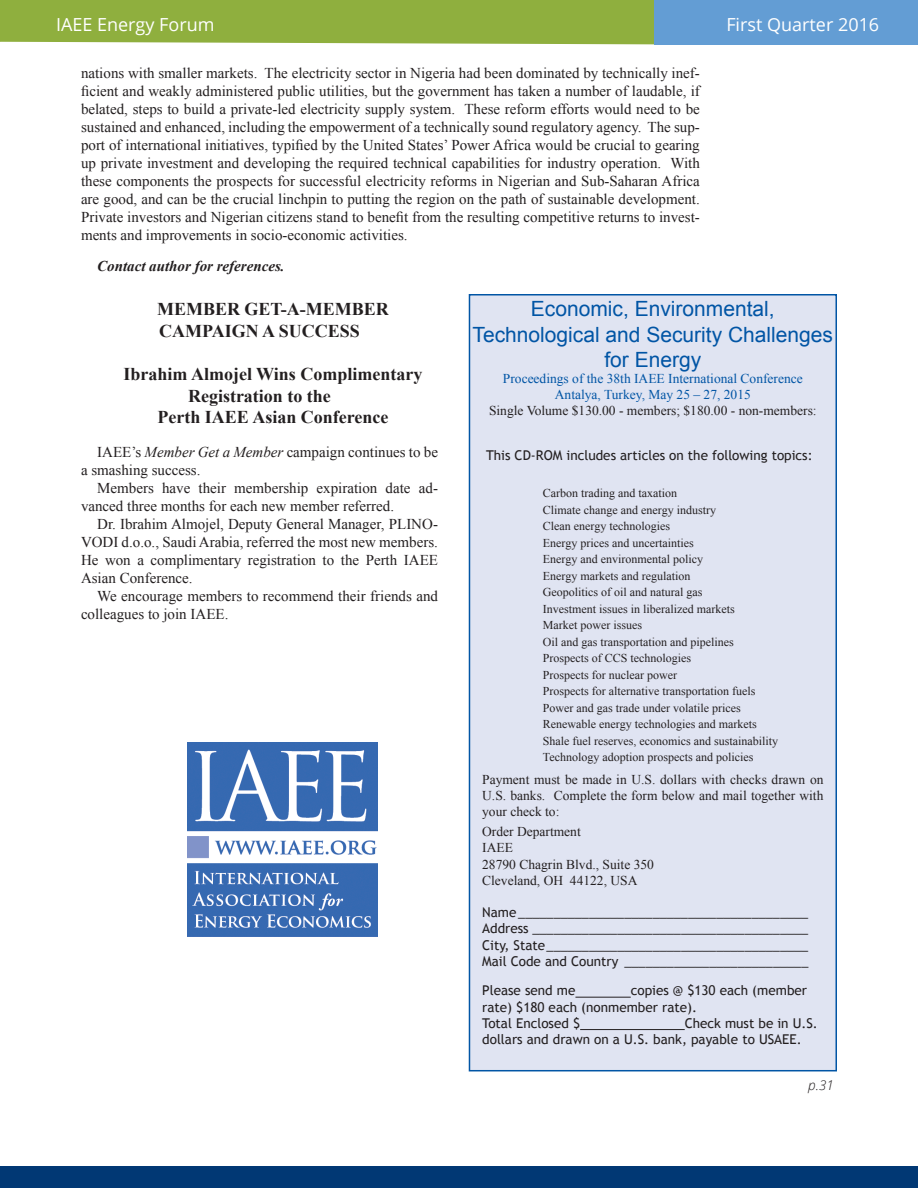
<style>
.page{position:relative;width:918px;height:1188px;background:#fff}
.page>*{position:absolute;margin:0;border:0;box-sizing:border-box;transform-origin:0 0}
.Footnotes___Referenc{font:21px/25.2px "Arial";color:#0155a5;text-align:center}
.Footnotes___Referenc-2{font:700 18px/21.6px "Times New Roman";color:#231f20}
.t1{font:18px "Open Sans";color:#fff}
.Standard_Paragraph{font:15px/18px "Times New Roman";color:#231f20}
.Standard_Paragraph-2{font:italic 700 15px "Times New Roman";color:#231f20}
.t_headline_blue_larg{font:13.5px/16.2px "Trebuchet MS";color:#231f20}
.Standard_Paragraph-3{font:13.5px/16.2px "Times New Roman";color:#231f20;text-align:justify}
.Footnotes___Referenc-3{font:13.5px "Times New Roman";color:#0155a5}
.Footnotes___Referenc-4{font:13.5px "Times New Roman";color:#231f20}
.t2{font:italic 300 13.5px "Open Sans";color:#231f20}
.Footnotes___Referenc-5{font:12px "Times New Roman";color:#231f20}
.s1{font-style:italic}
</style>
<div class="page">
<div style="left:0;top:1166px;width:918px;height:22px;background:#013874"></div>
<div style="left:0;top:0;width:654px;height:44px;background:#8faf3e"></div>
<div style="left:654px;top:0;width:264px;height:44px;background:#639dd4"></div>
<div style="left:469px;top:294px;width:368px;height:777px;background:#e0e4f2;border:2px solid #0155a5"></div>
<hr style="left:575px;top:997px;width:56px;height:1px;background:#231f20">
<hr style="left:580px;top:1029px;width:105px;height:1px;background:#231f20">
<img style="left:187px;top:742px;width:191px;height:195px">
<p class="t1" style="left:56px;top:13px;width:160px">IAEE Energy Forum</p>
<p class="t1" style="left:726px;top:13px;width:154px">First Quarter 2016</p>
<p class="Standard_Paragraph" style="left:81px;top:64px;width:620px;text-align:justify">nations with smaller markets. The electricity sector in Nigeria had been dominated by technically inef&shy;ficient and weakly administered public utilities, but the government has taken a number of laudable, if belated, steps to build a private-led electricity supply system. These reform efforts would need to be sustained and enhanced, including the empowerment of a technically sound regulatory agency. The sup&shy;port of international initiatives, typified by the United States’ Power Africa would be crucial to gearing up private investment and developing the required technical capabilities for industry operation. With these components the prospects for successful electricity reforms in Nigerian and Sub-Saharan Africa are good, and can be the crucial linchpin to putting the region on the path of sustainable development.<br>Private investors and Nigerian citizens stand to benefit from the resulting competitive returns to invest&shy;ments and improvements in socio-economic activities.</p>
<p class="Standard_Paragraph-2" style="left:97px;top:256px;width:189px">Contact author for references.</p>
<p class="Footnotes___Referenc-2" style="left:157px;top:298px;width:233px">MEMBER GET-A-MEMBER<br>CAMPAIGN A SUCCESS</p>
<p class="Footnotes___Referenc-2" style="left:188px;top:363px;width:236px;text-indent:-64px">Ibrahim Almojel Wins Complimentary<br>Registration to the</p>
<p class="Footnotes___Referenc-2" style="left:157px;top:406px;width:233px">Perth IAEE Asian Conference</p>
<p class="Standard_Paragraph" style="left:81px;top:443px;width:359px;text-indent:16px">IAEE’s <span class="s1">Member Get a Member</span> campaign continues to be a smashing success.</p>
<p class="Standard_Paragraph" style="left:81px;top:479px;width:358px;text-indent:16px">Members have their membership expiration date ad&shy;vanced three months for each new member referred.</p>
<p class="Standard_Paragraph" style="left:81px;top:515px;width:359px;text-align:justify;text-indent:16px">Dr. Ibrahim Almojel, Deputy General Manager, PLINO-VODI d.o.o., Saudi Arabia, referred the most new members.<br>He won a complimentary registration to the Perth IAEE Asian Conference.</p>
<p class="Standard_Paragraph" style="left:81px;top:587px;width:359px;text-indent:16px">We encourage members to recommend their friends and colleagues to join IAEE.</p>
<p class="Footnotes___Referenc" style="left:473px;top:297px;width:362px">Economic, Environmental,<br>Technological and Security Challenges for Energy</p>
<p class="Footnotes___Referenc-3" style="left:503px;top:369px;width:301px">Proceedings of the 38th IAEE International Conference</p>
<p class="Footnotes___Referenc-3" style="left:555px;top:386px;width:197px">Antalya, Turkey, May 25 – 27, 2015</p>
<p class="Footnotes___Referenc-4" style="left:489px;top:402px;width:329px">Single Volume $130.00 - members; $180.00 - non-members:</p>
<p class="t_headline_blue_larg" style="left:486px;top:448px;width:328px">This CD-ROM includes articles on the following topics:</p>
<p class="Footnotes___Referenc-5" style="left:543px;top:485px;width:136px">Carbon trading and taxation</p>
<p class="Footnotes___Referenc-5" style="left:543px;top:502px;width:175px">Climate change and energy industry</p>
<p class="Footnotes___Referenc-5" style="left:543px;top:518px;width:129px">Clean energy technologies</p>
<p class="Footnotes___Referenc-5" style="left:543px;top:535px;width:152px">Energy prices and uncertainties</p>
<p class="Footnotes___Referenc-5" style="left:543px;top:551px;width:162px">Energy and environmental policy</p>
<p class="Footnotes___Referenc-5" style="left:543px;top:568px;width:149px">Energy markets and regulation</p>
<p class="Footnotes___Referenc-5" style="left:543px;top:584px;width:161px">Geopolitics of oil and natural gas</p>
<p class="Footnotes___Referenc-5" style="left:543px;top:601px;width:193px">Investment issues in liberalized markets</p>
<p class="Footnotes___Referenc-5" style="left:543px;top:617px;width:101px">Market power issues</p>
<p class="Footnotes___Referenc-5" style="left:543px;top:634px;width:192px">Oil and gas transportation and pipelines</p>
<p class="Footnotes___Referenc-5" style="left:543px;top:650px;width:150px">Prospects of CCS technologies</p>
<p class="Footnotes___Referenc-5" style="left:543px;top:667px;width:136px">Prospects for nuclear power</p>
<p class="Footnotes___Referenc-5" style="left:543px;top:683px;width:214px">Prospects for alternative transportation fuels</p>
<p class="Footnotes___Referenc-5" style="left:543px;top:700px;width:199px">Power and gas trade under volatile prices</p>
<p class="Footnotes___Referenc-5" style="left:543px;top:716px;width:215px">Renewable energy technologies and markets</p>
<p class="Footnotes___Referenc-5" style="left:543px;top:733px;width:237px">Shale fuel reserves, economics and sustainability</p>
<p class="Footnotes___Referenc-5" style="left:543px;top:749px;width:212px">Technology adoption prospects and policies</p>
<p class="Standard_Paragraph-3" style="left:482px;top:771px;width:343px">Payment must be made in U.S. dollars with checks drawn on U.S. banks. Complete the form below and mail together with your check to:</p>
<p class="Standard_Paragraph-3" style="left:482px;top:823px;width:100px">Order Department</p>
<p class="Standard_Paragraph-3" style="left:482px;top:840px;width:32px">IAEE</p>
<p class="Standard_Paragraph-3" style="left:482px;top:856px;width:173px">28790 Chagrin Blvd., Suite 350</p>
<p class="Standard_Paragraph-3" style="left:482px;top:872px;width:157px">Cleveland, OH 44122, USA</p>
<p class="t_headline_blue_larg" style="left:482px;top:904px;width:328px">Name_________________________________________</p>
<p class="t_headline_blue_larg" style="left:482px;top:921px;width:328px">Address _______________________________________</p>
<p class="t_headline_blue_larg" style="left:482px;top:937px;width:328px">City, State_____________________________________</p>
<p class="t_headline_blue_larg" style="left:482px;top:953px;width:328px">Mail Code and Country __________________________</p>
<p class="t_headline_blue_larg" style="left:482px;top:983px;width:95px">Please send me</p>
<p class="t_headline_blue_larg" style="left:482px;top:983px;width:326px;text-indent:148px">copies @ $130 each (member rate) $180 each (nonmember rate).</p>
<p class="t_headline_blue_larg" style="left:482px;top:1015px;width:99px">Total Enclosed $</p>
<p class="t_headline_blue_larg" style="left:482px;top:1015px;width:337px;text-indent:202px">Check must be in U.S. dollars and drawn on a U.S. bank, payable to USAEE.</p>
<p class="t2" style="left:808px;top:1076px;width:27px">p.31</p>
</div>
